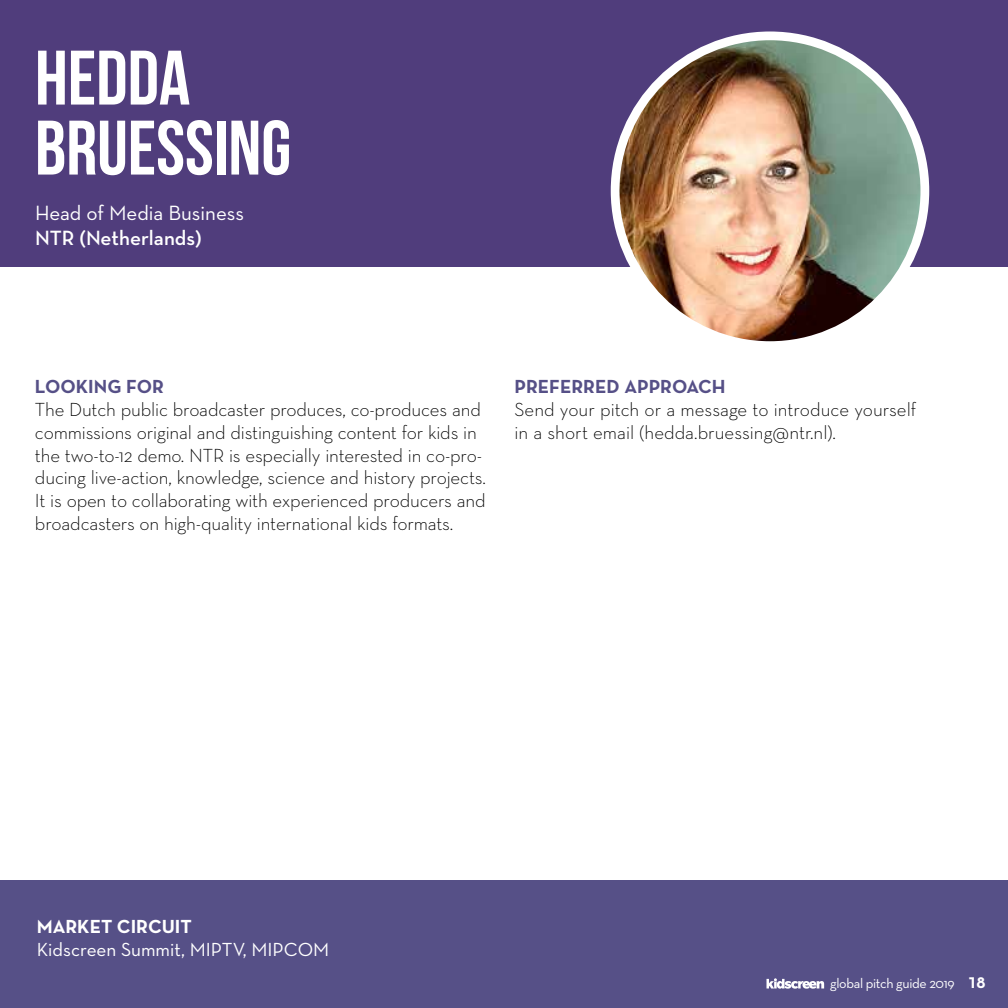
<style>
.page{position:relative;width:1008px;height:1008px;background:#fff}
.page>*{position:absolute;margin:0;border:0;box-sizing:border-box;transform-origin:0 0}
.t1{font:77px/70px "Bebas Neue";color:#fff}
.t2{font:21px "Neutra Text";color:#fff}
.t3{font:600 21px "Neutra Text";color:#fff}
.t4{font:300 19.25px/22.8px "Neutra Text";letter-spacing:-.01em;color:#000}
.t5{font:19.25px "Neutra Text";color:#fff}
.t6{font:700 19.25px "Neutra Text";color:#565087}
.t7{font:700 19.25px "Neutra Text";color:#fff}
.t8{font:14px "Neutra Text";letter-spacing:-.025em;color:#fff}
.s1{font-family:"Neutra Text TF Bold Alt";font-size:15.75px}
</style>
<div class="page">
<div style="left:0;top:0;width:1008px;height:267px;background:#503d7c"></div>
<div style="left:0;top:880px;width:1008px;height:128px;background:#565087"></div>
<svg style="left:767px;top:978px;width:57px;height:11px"></svg>
<img style="left:615px;top:36px;width:310px;height:310px;border-radius:155px">
<div style="left:611px;top:32px;width:318px;height:318px;border:9px solid #fff;border-radius:50%"></div>
<h1 class="t1" style="left:35px;top:42px;width:258px">HEDDA<br>BRUESSING</h1>
<p class="t2" style="left:35px;top:200px;width:211px">Head of Media Business</p>
<p class="t3" style="left:35px;top:225px;width:168px">NTR (Netherlands)</p>
<p class="t6" style="left:35px;top:375px;width:24px">LOOKING</p>
<p class="t6" style="left:126px;top:375px;width:13px">FOR</p>
<p class="t4" style="left:35px;top:398px;width:452px">The Dutch public broadcaster produces, co-produces and commissions original and distinguishing content for kids in the two-to-12 demo. NTR is especially interested in co-pro&shy;ducing live-action, knowledge, science and history projects.<br>It is open to collaborating with experienced producers and broadcasters on high-quality international kids formats.</p>
<p class="t6" style="left:514px;top:375px;width:24px">PREFERRED</p>
<p class="t6" style="left:624px;top:375px;width:50px">APPROA</p>
<p class="t6" style="left:698px;top:375px;width:26px">CH</p>
<p class="t4" style="left:514px;top:398px;width:403px">Send your pitch or a message to introduce yourself in a short email (hedda.bruessing@ntr.nl).</p>
<p class="t7" style="left:37px;top:914px;width:157px">MARKET CIRCUIT</p>
<p class="t5" style="left:37px;top:937px;width:294px">Kidscreen Summit, MIPTV, MIPCOM</p>
<p class="t8" style="left:830px;top:975px;width:157px">global pitch guide 2019 <span class="s1">18</span></p>
</div>
